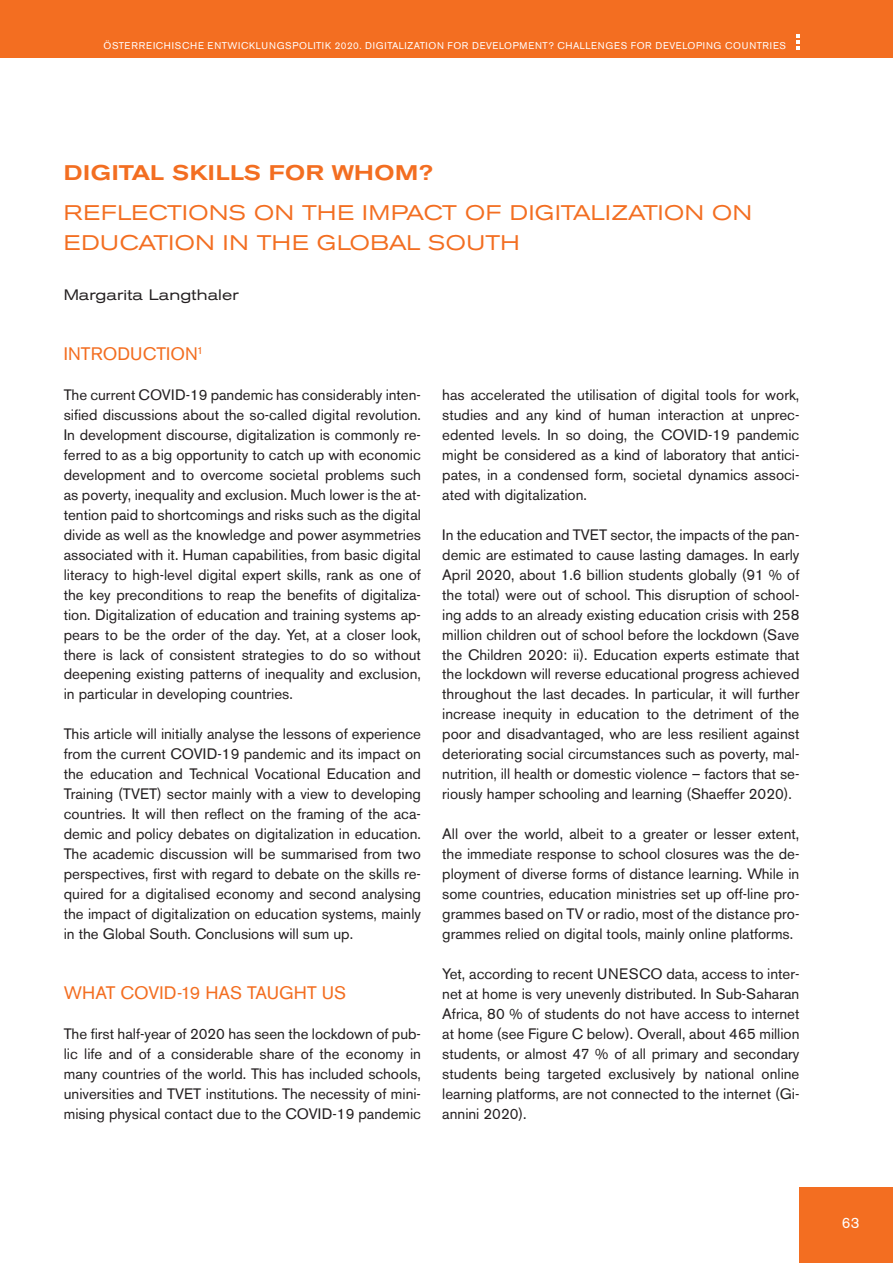
<style>
.page{position:relative;width:893px;height:1263px;background:#fff}
.page>*{position:absolute;margin:0;border:0;box-sizing:border-box;transform-origin:0 0}
.t1{font:expanded 21px/30px "Akzidenz Grotesk BE";letter-spacing:.025em;color:#f36e21}
.t2{font:500 expanded 21px "Akzidenz Grotesk BE";letter-spacing:.025em;color:#f36e21}
.t3{font:18px "Akzidenz Grotesk BE";letter-spacing:.005em;color:#f36e21}
.t4{font:15px/20px "Akzidenz Grotesk BE";color:#231f20;text-align:justify}
.t5{font:expanded 15px "Akzidenz Grotesk BE";color:#231f20}
.t6{font:15px "Akzidenz Grotesk BE";color:#fff}
.t7{font:9.75px "Akzidenz Grotesk BE";letter-spacing:.07em;color:#fff}
</style>
<div class="page">
<div style="left:0;top:0;width:893px;height:58px;background:#f36e21"></div>
<svg style="left:796px;top:34px;width:3px;height:15px"></svg>
<div style="left:799px;top:1188px;width:94px;height:75px;background:#f36e21"></div>
<p class="t7" style="left:103px;top:40px;width:684px">Österreichische Entwicklungspolitik 2020. Digitalization for development? Challenges for developing countries</p>
<h1 class="t2" style="left:64px;top:160px;width:371px">DIGITAL SKILLS FOR WHOM?</h1>
<h1 class="t1" style="left:64px;top:198px;width:690px">REFLECTIONS ON THE IMPACT OF DIGITALIZATION ON<br>EDUCATION IN THE GLOBAL SOUTH</h1>
<p class="t5" style="left:64px;top:286px;width:177px">MARGARITA LANGTHALER</p>
<p class="t3" style="left:64px;top:343px;width:141px">Introduction<sup>1</sup></p>
<p class="t4" style="left:64px;top:385px;width:359px">The current COVID-19 pandemic has considerably inten&shy;sified discussions about the so-called digital revolution.<br>In development discourse, digitalization is commonly re&shy;ferred to as a big opportunity to catch up with economic development and to overcome societal problems such as poverty, inequality and exclusion. Much lower is the at&shy;tention paid to shortcomings and risks such as the digital divide as well as the knowledge and power asymmetries associated with it. Human capabilities, from basic digital literacy to high-level digital expert skills, rank as one of the key preconditions to reap the benefits of digitaliza&shy;tion. Digitalization of education and training systems ap&shy;pears to be the order of the day. Yet, at a closer look, there is lack of consistent strategies to do so without deepening existing patterns of inequality and exclusion, in particular in developing countries.</p>
<p class="t4" style="left:64px;top:724px;width:359px">This article will initially analyse the lessons of experience from the current COVID-19 pandemic and its impact on the education and Technical Vocational Education and Training (TVET) sector mainly with a view to developing countries. It will then reflect on the framing of the aca&shy;demic and policy debates on digitalization in education.<br>The academic discussion will be summarised from two perspectives, first with regard to debate on the skills re&shy;quired for a digitalised economy and second analysing the impact of digitalization on education systems, mainly in the Global South. Conclusions will sum up.</p>
<p class="t3" style="left:64px;top:982px;width:281px">What COVID-19 has taught us</p>
<p class="t4" style="left:64px;top:1024px;width:359px">The first half-year of 2020 has seen the lockdown of pub&shy;lic life and of a considerable share of the economy in many countries of the world. This has included schools, universities and TVET institutions. The necessity of mini&shy;mising physical contact due to the COVID-19 pandemic</p>
<p class="t4" style="left:442px;top:384px;width:359px">has accelerated the utilisation of digital tools for work, studies and any kind of human interaction at unprec&shy;edented levels. In so doing, the COVID-19 pandemic might be considered as a kind of laboratory that antici&shy;pates, in a condensed form, societal dynamics associ&shy;ated with digitalization.</p>
<p class="t4" style="left:442px;top:524px;width:359px">In the education and TVET sector, the impacts of the pan&shy;demic are estimated to cause lasting damages. In early April 2020, about 1.6 billion students globally (91 % of the total) were out of school. This disruption of school&shy;ing adds to an already existing education crisis with 258 million children out of school before the lockdown (Save the Children 2020: ii). Education experts estimate that the lockdown will reverse educational progress achieved throughout the last decades. In particular, it will further increase inequity in education to the detriment of the poor and disadvantaged, who are less resilient against deteriorating social circumstances such as poverty, mal&shy;nutrition, ill health or domestic violence – factors that se&shy;riously hamper schooling and learning (Shaeffer 2020).</p>
<p class="t4" style="left:442px;top:824px;width:359px">All over the world, albeit to a greater or lesser extent, the immediate response to school closures was the de&shy;ployment of diverse forms of distance learning. While in some countries, education ministries set up off-line pro&shy;grammes based on TV or radio, most of the distance pro&shy;grammes relied on digital tools, mainly online platforms.</p>
<p class="t4" style="left:442px;top:964px;width:359px">Yet, according to recent UN ESCO data, access to inter&shy;net at home is very unevenly distributed. In Sub-Saharan Africa, 80 % of students do not have access to internet at home (see Figure C below). Overall, about 465 million students, or almost 47 % of all primary and secondary students being targeted exclusively by national online learning platforms, are not connected to the internet (Gi&shy;annini 2020).</p>
<p class="t6" style="left:842px;top:1214px;width:19px">63</p>
</div>
